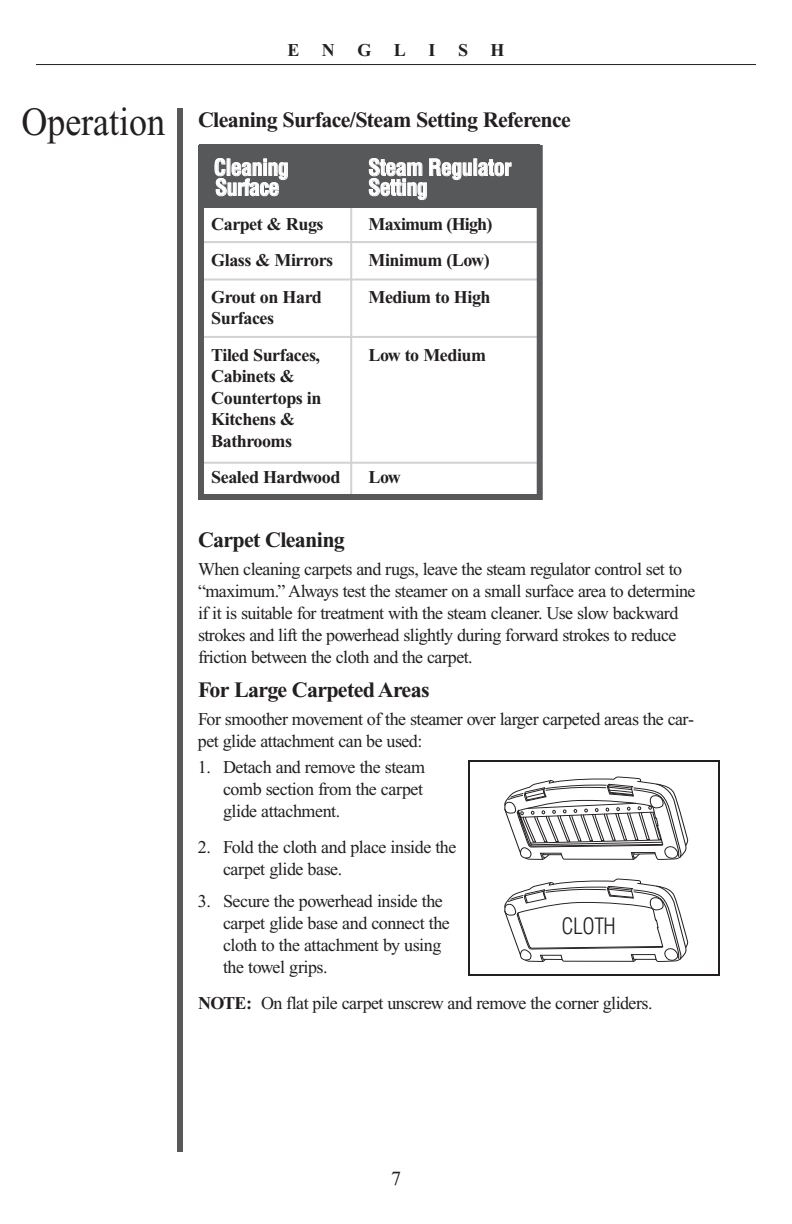
<style>
.page{position:relative;width:792px;height:1224px;background:#fff}
.page>*{position:absolute;margin:0;border:0;box-sizing:border-box;transform-origin:0 0}
.t1{font:40px "Times New Roman";color:#231f20;scale:.9 1}
.t2{font:700 22px "Times New Roman";letter-spacing:-.03em;color:#231f20}
.t3{font:700 condensed 22px "Helvetica";letter-spacing:-.03em;color:#fff}
.t4{font:300 condensed 22px "Helvetica";letter-spacing:-.02em;color:#231f20}
.t5{font:20px "Times New Roman";color:#231f20}
.t6{font:18px/22px "Times New Roman";letter-spacing:-.03em;color:#231f20}
.t7{font:700 18px/36.4px "Times New Roman";letter-spacing:-.025em;color:#231f20}
.s1{font-weight:700}
</style>
<div class="page">
<div style="left:177px;top:108px;width:6px;height:1044px;background:#57585a"></div>
<hr style="left:36px;top:64px;width:720px;height:1px;background:#231f20">
<svg style="left:504px;top:879px;width:184px;height:83px"></svg>
<svg style="left:504px;top:777px;width:184px;height:83px"></svg>
<div style="left:468px;top:760px;width:252px;height:216px;border:2px solid #231f20"></div>
<hr style="left:350px;top:146px;width:2px;height:352px;background:#d1d2d4">
<hr style="left:200px;top:462px;width:339px;height:2px;background:#d1d2d4">
<hr style="left:200px;top:336px;width:340px;height:2px;background:#d1d2d4">
<hr style="left:200px;top:279px;width:340px;height:2px;background:#d1d2d4">
<hr style="left:200px;top:241px;width:341px;height:2px;background:#d1d2d4">
<div style="left:199px;top:145px;width:341px;height:63px;background:#57585a"></div>
<div style="left:198px;top:145px;width:345px;height:355px;border:6px solid #57585a"></div>
<h1 class="t1" style="left:21px;top:107px;width:161px">Operation</h1>
<p class="t7" style="left:287px;top:33px;width:14px">E</p>
<p class="t7" style="left:322px;top:33px;width:51px">N G</p>
<p class="t7" style="left:394px;top:33px;width:43px">L I</p>
<p class="t7" style="left:458px;top:33px;width:12px">S</p>
<p class="t7" style="left:491px;top:33px;width:16px">H</p>
<p class="t2" style="left:198px;top:113px;width:375px">Cleaning Surface/Steam Setting Reference</p>
<p class="t3" style="left:214px;top:155px;width:77px">Cleaning</p>
<p class="t3" style="left:368px;top:155px;width:145px">Steam Regulator</p>
<p class="t3" style="left:215px;top:175px;width:66px">Surface</p>
<p class="t3" style="left:368px;top:175px;width:61px">Setting</p>
<p class="t7" style="left:211px;top:208px;width:123px">Carpet &amp; Rugs<br>Glass &amp; Mirrors<br>Grout on Hard</p>
<p class="t7" style="left:211px;top:302px;width:110px">Surfaces<br>Tiled Surfaces,</p>
<p class="t7" style="left:211px;top:367px;width:112px;line-height:21.6px">Cabinets &amp;<br>Countertops in<br>Kitchens &amp;<br>Bathrooms</p>
<p class="t7" style="left:211px;top:461px;width:131px">Sealed Hardwood</p>
<p class="t7" style="left:369px;top:208px;width:125px">Maximum (High)<br>Minimum (Low)<br>Medium to High</p>
<p class="t7" style="left:369px;top:338px;width:119px">Low to Medium</p>
<p class="t7" style="left:369px;top:461px;width:34px">Low</p>
<p class="t2" style="left:198px;top:533px;width:148px">Carpet Cleaning</p>
<p class="t6" style="left:198px;top:560px;width:499px">When cleaning carpets and rugs, leave the steam regulator control set to “maximum.” Always test the steamer on a small surface area to determine if it is suitable for treatment with the steam cleaner. Use slow backward strokes and lift the powerhead slightly during forward strokes to reduce friction between the cloth and the carpet.</p>
<p class="t2" style="left:198px;top:683px;width:233px">For Large Carpeted Areas</p>
<p class="t6" style="left:198px;top:710px;width:498px">For smoother movement of the steamer over larger carpeted areas the car&shy;pet glide attachment can be used:</p>
<p class="t6" style="left:223px;top:758px;width:203px;text-align:justify;text-indent:-25px">1. Detach and remove the steam comb section from the carpet glide attachment.</p>
<p class="t6" style="left:223px;top:838px;width:235px;text-indent:-25px">2. Fold the cloth and place inside the carpet glide base.</p>
<p class="t6" style="left:223px;top:892px;width:228px;text-indent:-25px">3. Secure the powerhead inside the carpet glide base and connect the cloth to the attachment by using the towel grips.</p>
<p class="t6" style="left:198px;top:994px;width:456px"><span class="s1">NOTE:</span> On flat pile carpet unscrew and remove the corner gliders.</p>
<p class="t4" style="left:562px;top:914px;width:56px">CLOTH</p>
<p class="t5" style="left:391px;top:1172px;width:11px">7</p>
</div>
